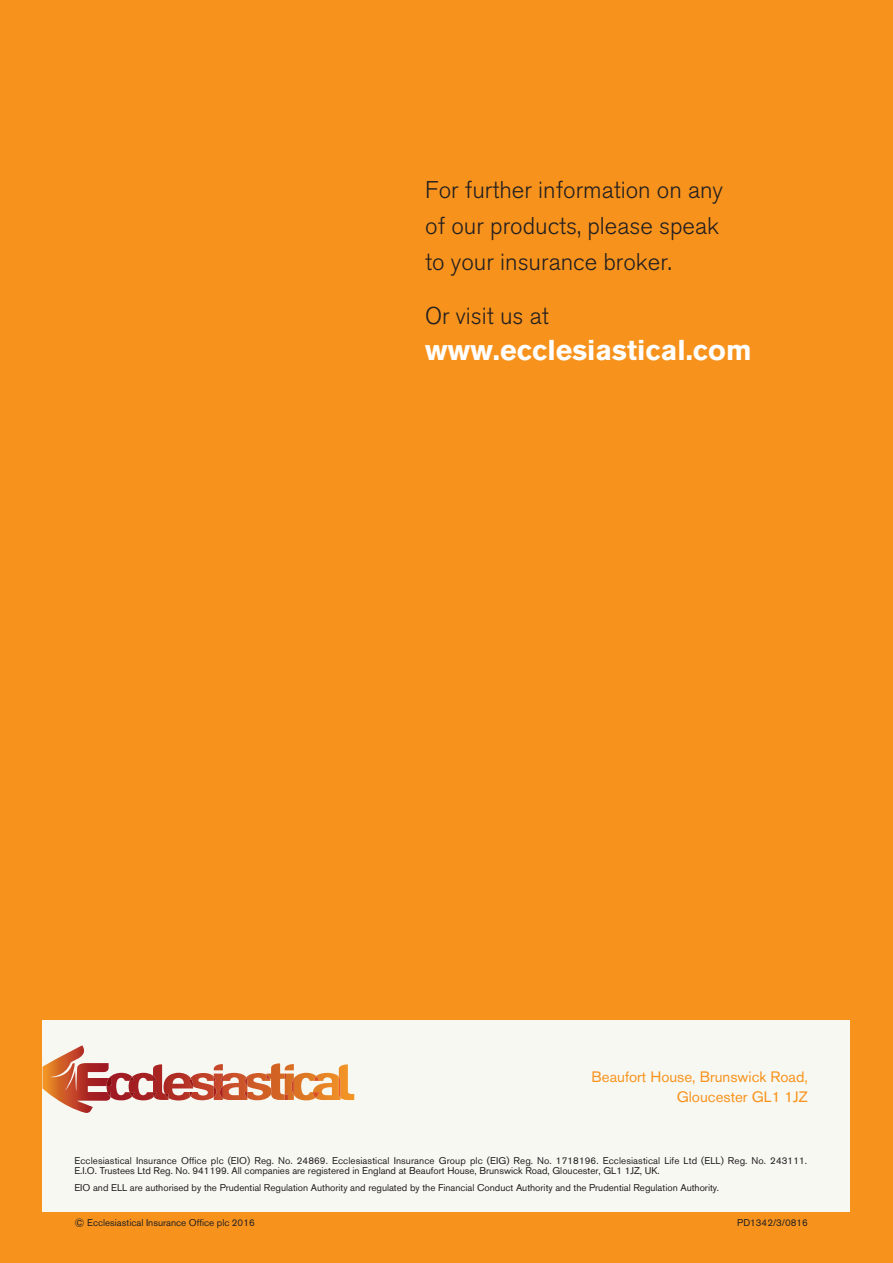
<style>
.page{position:relative;width:893px;height:1263px;background:#f7931d}
.page>*{position:absolute;margin:0;border:0;box-sizing:border-box;transform-origin:0 0}
.t1{font:700 28.5px "Akzidenz Grotesk BQ";color:#fff}
.t2{font:300 24px/36px "Akzidenz Grotesk BQ";color:#231f20}
.t3{font:15px/19.8px "Akzidenz Grotesk BQ";color:#f7931d;text-align:right}
.t4{font:9.75px/10.6px "Akzidenz Grotesk BQ";color:#231f20}
.s1{font-size:12px}
</style>
<div class="page">
<div style="left:43px;top:1020px;width:807px;height:192px;background:#f8f8f3"></div>
<svg style="left:43px;top:1045px;width:311px;height:68px"></svg>
<img style="left:313px;top:1076px;width:6px;height:22px">
<img style="left:339px;top:1077px;width:2px;height:21px">
<h2 class="t2" style="left:425px;top:174px;width:299px">For further information on any of our products, please speak to your insurance broker.</h2>
<h2 class="t2" style="left:425px;top:300px;width:125px">Or visit us at</h2>
<h1 class="t1" style="left:425px;top:340px;width:328px">www.ecclesiastical.com</h1>
<h3 class="t3" style="left:592px;top:1069px;width:218px">Beaufort House, Brunswick Road,<br>Gloucester GL1 1JZ</h3>
<p class="t4" style="left:74px;top:1156px;width:734px">Ecclesiastical Insurance Office plc (EIO) Reg. No. 24869. Ecclesiastical Insurance Group plc (EIG) Reg. No. 1718196. Ecclesiastical Life Ltd (ELL) Reg. No. 243111.<br>E.I.O. Trustees Ltd Reg. No. 941199. All companies are registered in England at Beaufort House, Brunswick Road, Gloucester, GL1 1JZ, UK.</p>
<p class="t4" style="left:74px;top:1183px;width:646px">EIO and ELL are authorised by the Prudential Regulation Authority and regulated by the Financial Conduct Authority and the Prudential Regulation Authority.</p>
<p class="t4" style="left:74px;top:1218px;width:182px"><span class="s1">©</span> Ecclesiastical Insurance Office plc 2016</p>
<p class="t4" style="left:737px;top:1218px;width:72px">PD1342/3/0816</p>
</div>
